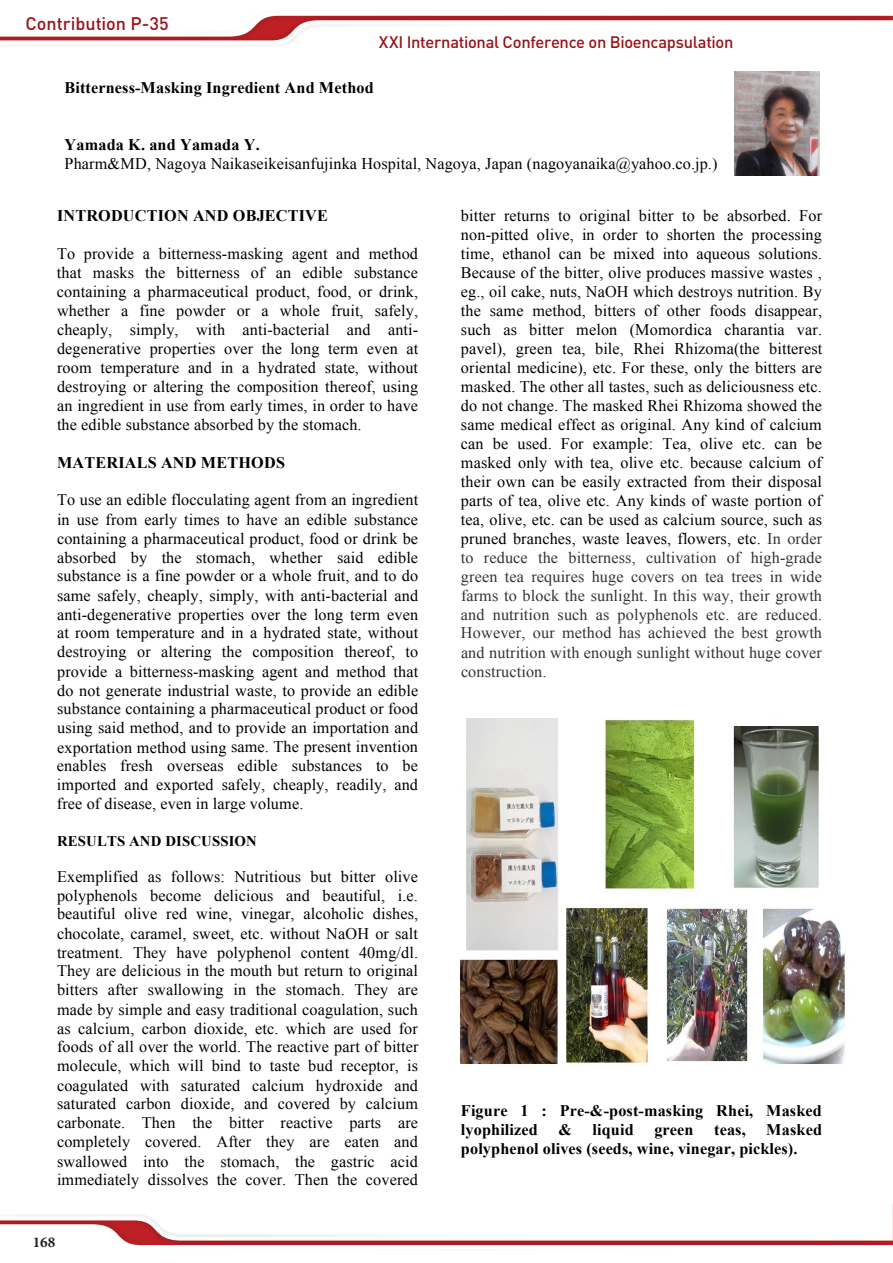
<style>
.page{position:relative;width:893px;height:1263px;background:#fff}
.page>*{position:absolute;margin:0;border:0;box-sizing:border-box;transform-origin:0 0}
.t1{font:500 18px "DIN";color:#991418}
.t2{font:500 16.5px "DIN";letter-spacing:-.02em;color:#991418}
.t3{font:16.2px/19px "Times New Roman";letter-spacing:.01em;color:#000;text-align:justify}
.t4{font:700 16.2px/19px "Times New Roman";letter-spacing:.01em;color:#000}
.t5{font:700 15px "Minion Pro";color:#231f20}
.t6{font:700 14.7px "Times New Roman";letter-spacing:.01em;color:#000}
.s1{color:#333}
</style>
<div class="page">
<svg style="left:0;top:15px;width:893px;height:31px"></svg>
<svg style="left:0;top:1215px;width:892px;height:31px"></svg>
<img style="left:461px;top:718px;width:384px;height:347px">
<img style="left:735px;top:71px;width:85px;height:105px">
<p class="t1" style="left:26px;top:12px;width:145px">Contribution P-35</p>
<p class="t2" style="left:379px;top:31px;width:356px">XXI International Conference on Bioencapsulation</p>
<p class="t4" style="left:65px;top:78px;width:311px">Bitterness-Masking Ingredient And Method</p>
<p class="t4" style="left:65px;top:135px;width:197px">Yamada K. and Yamada Y.</p>
<p class="t3" style="left:65px;top:154px;width:654px">Pharm&amp;MD, Nagoya Naikaseikeisanfujinka Hospital, Nagoya, Japan (nagoyanaika@yahoo.co.jp.)</p>
<p class="t4" style="left:57px;top:206px;width:273px">INTRODUCTION AND OBJECTIVE</p>
<p class="t3" style="left:57px;top:244px;width:363px">To provide a bitterness-masking agent and method that masks the bitterness of an edible substance containing a pharmaceutical product, food, or drink, whether a fine powder or a whole fruit, safely, cheaply, simply, with anti-bacterial and anti&shy;degenerative properties over the long term even at room temperature and in a hydrated state, without destroying or altering the composition thereof, using an ingredient in use from early times, in order to have the edible substance absorbed by the stomach.</p>
<p class="t4" style="left:57px;top:453px;width:229px">MATERIALS AND METHODS</p>
<p class="t3" style="left:57px;top:490px;width:363px">To use an edible flocculating agent from an ingredient in use from early times to have an edible substance containing a pharmaceutical product, food or drink be absorbed by the stomach, whether said edible substance is a fine powder or a whole fruit, and to do same safely, cheaply, simply, with anti-bacterial and anti-degenerative properties over the long term even at room temperature and in a hydrated state, without destroying or altering the composition thereof, to provide a bitterness-masking agent and method that do not generate industrial waste, to provide an edible substance containing a pharmaceutical product or food using said method, and to provide an importation and exportation method using same. The present invention enables fresh overseas edible substances to be imported and exported safely, cheaply, readily, and free of disease, even in large volume.</p>
<p class="t6" style="left:57px;top:832px;width:201px">RESULTS AND DISCUSSION</p>
<p class="t3" style="left:57px;top:867px;width:363px">Exemplified as follows: Nutritious but bitter olive polyphenols become delicious and beautiful, i.e. beautiful olive red wine, vinegar, alcoholic dishes, chocolate, caramel, sweet, etc. without NaOH or salt treatment. They have polyphenol content 40mg/dl.<br>They are delicious in the mouth but return to original bitters after swallowing in the stomach. They are made by simple and easy traditional coagulation, such as calcium, carbon dioxide, etc. which are used for foods of all over the world. The reactive part of bitter molecule, which will bind to taste bud receptor, is coagulated with saturated calcium hydroxide and saturated carbon dioxide, and covered by calcium carbonate. Then the bitter reactive parts are completely covered. After they are eaten and swallowed into the stomach, the gastric acid immediately dissolves the cover. Then the covered</p>
<p class="t3" style="left:461px;top:206px;width:363px">bitter returns to original bitter to be absorbed. For non-pitted olive, in order to shorten the processing time, ethanol can be mixed into aqueous solutions.<br>Because of the bitter, olive produces massive wastes , eg., oil cake, nuts, NaOH which destroys nutrition. By the same method, bitters of other foods disappear, such as bitter melon (Momordica charantia var. pavel), green tea, bile, Rhei Rhizoma(the bitterest oriental medicine), etc. For these, only the bitters are masked. The other all tastes, such as deliciousness etc. do not change. The masked Rhei Rhizoma showed the same medical effect as original. Any kind of calcium can be used. For example: Tea, olive etc. can be masked only with tea, olive etc. because calcium of their own can be easily extracted from their disposal parts of tea, olive etc. Any kinds of waste portion of tea, olive, etc. can be used as calcium source, such as pruned branches, waste leaves, flowers, etc. <span class="s1">In order to reduce the bitterness, cultivation of high-grade green tea requires huge covers on tea trees in wide farms to block the sunlight. In this way, their growth and nutrition such as polyphenols etc. are reduced.<br>However, our method has achieved the best growth and nutrition with enough sunlight without huge cover construction.</span></p>
<p class="t4" style="left:461px;top:1101px;width:362px">Figure 1 : Pre-&amp;-post-masking Rhei, Masked lyophilized</p>
<p class="t4" style="left:558px;top:1120px;width:15px">&amp;</p>
<p class="t4" style="left:593px;top:1120px;width:43px">liquid</p>
<p class="t4" style="left:654px;top:1120px;width:41px">green</p>
<p class="t4" style="left:714px;top:1120px;width:33px">teas,</p>
<p class="t4" style="left:461px;top:1120px;width:363px;text-indent:305px">Masked polyphenol olives (seeds, wine, vinegar, pickles).</p>
<p class="t5" style="left:33px;top:1231px;width:24px">168</p>
</div>
